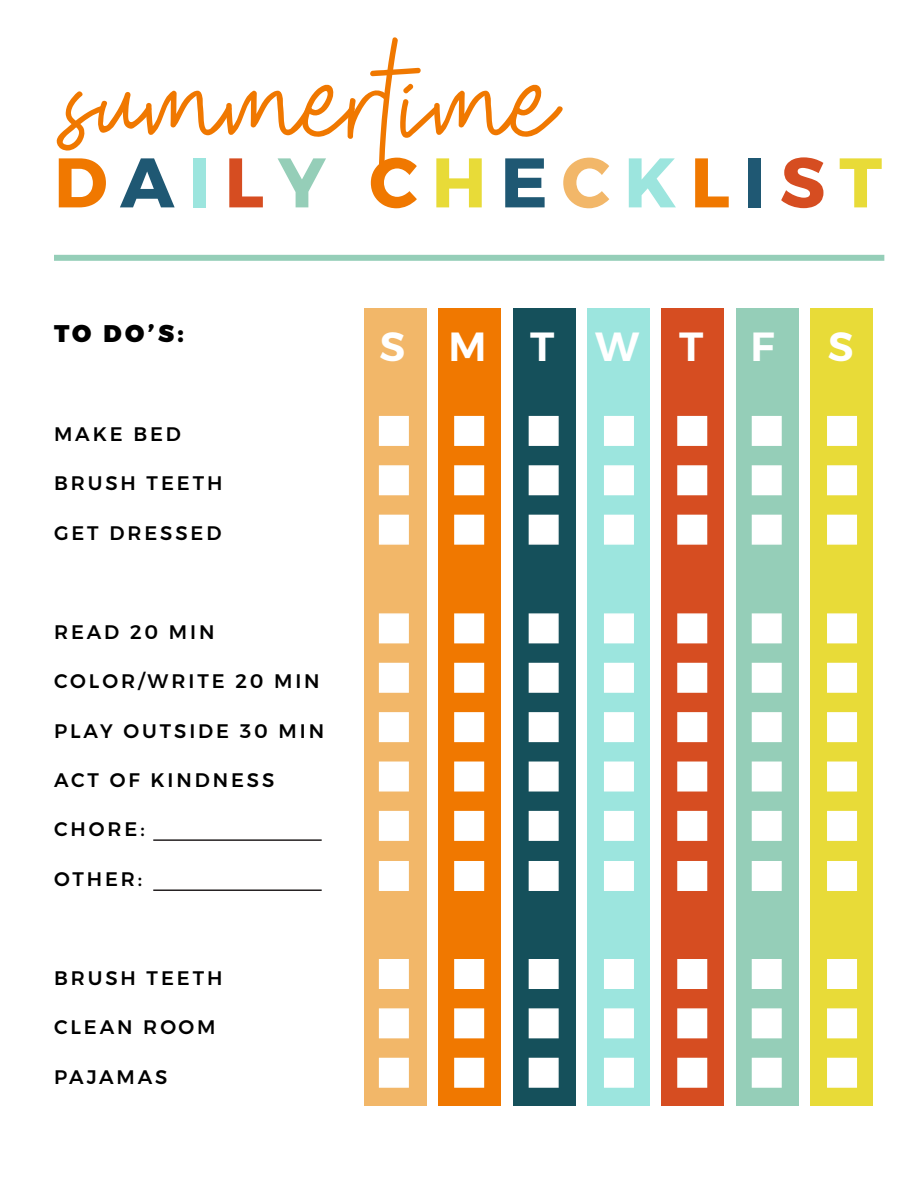
<style>
.page{position:relative;width:918px;height:1188px;background:#fff}
.page>*{position:absolute;margin:0;border:0;box-sizing:border-box;transform-origin:0 0}
.t1{font:208.8px "Shutter Stone Standard";color:#f07800}
.t2{font:700 69.9px "Montserrat";letter-spacing:.2em;color:#f07800}
.t3{font:600 40.5px "Montserrat";color:#fff}
.t4{font:900 24px "Montserrat";color:#000}
.t5{font:500 19.5px "Montserrat";letter-spacing:.15em;color:#000}
.s1{color:#1f5873}
.s2{color:#9ce5de}
.s3{color:#d64d21}
.s4{color:#95ceb8}
.s5{color:#e8db38}
.s6{color:#f2b769}
</style>
<div class="page">
<div style="left:810px;top:308px;width:63px;height:798px;background:#e8db38"></div>
<div style="left:736px;top:308px;width:62px;height:798px;background:#95ceb8"></div>
<div style="left:662px;top:308px;width:62px;height:798px;background:#d64d21"></div>
<div style="left:587px;top:308px;width:63px;height:798px;background:#9ce5de"></div>
<div style="left:513px;top:308px;width:62px;height:798px;background:#15505b"></div>
<div style="left:439px;top:308px;width:62px;height:798px;background:#f07800"></div>
<div style="left:365px;top:308px;width:62px;height:798px;background:#f2b769"></div>
<div style="left:54px;top:255px;width:830px;height:6px;background:#95ceb8"></div>
<div style="left:379px;top:416px;width:30px;height:30px;background:#fff"></div>
<div style="left:379px;top:465px;width:30px;height:30px;background:#fff;border:2px solid #fff"></div>
<div style="left:379px;top:515px;width:30px;height:30px;background:#fff;border:2px solid #fff"></div>
<div style="left:379px;top:613px;width:30px;height:30px;background:#fff;border:2px solid #fff"></div>
<div style="left:379px;top:663px;width:30px;height:30px;background:#fff;border:2px solid #fff"></div>
<div style="left:379px;top:712px;width:30px;height:30px;background:#fff;border:2px solid #fff"></div>
<div style="left:379px;top:762px;width:30px;height:30px;background:#fff;border:2px solid #fff"></div>
<div style="left:379px;top:811px;width:30px;height:30px;background:#fff;border:2px solid #fff"></div>
<div style="left:379px;top:861px;width:30px;height:30px;background:#fff"></div>
<div style="left:379px;top:959px;width:30px;height:30px;background:#fff"></div>
<div style="left:379px;top:1008px;width:30px;height:30px;background:#fff;border:2px solid #fff"></div>
<div style="left:379px;top:1058px;width:30px;height:30px;background:#fff;border:2px solid #fff"></div>
<div style="left:454px;top:416px;width:30px;height:30px;background:#fff;border:2px solid #fff"></div>
<div style="left:454px;top:465px;width:30px;height:30px;background:#fff;border:2px solid #fff"></div>
<div style="left:454px;top:515px;width:30px;height:30px;background:#fff;border:2px solid #fff"></div>
<div style="left:454px;top:613px;width:30px;height:30px;background:#fff;border:2px solid #fff"></div>
<div style="left:454px;top:663px;width:30px;height:30px;background:#fff;border:2px solid #fff"></div>
<div style="left:454px;top:712px;width:30px;height:30px;background:#fff;border:2px solid #fff"></div>
<div style="left:454px;top:762px;width:30px;height:30px;background:#fff;border:2px solid #fff"></div>
<div style="left:454px;top:811px;width:30px;height:30px;background:#fff;border:2px solid #fff"></div>
<div style="left:454px;top:861px;width:30px;height:30px;background:#fff"></div>
<div style="left:454px;top:959px;width:30px;height:30px;background:#fff"></div>
<div style="left:454px;top:1008px;width:30px;height:30px;background:#fff;border:2px solid #fff"></div>
<div style="left:454px;top:1058px;width:30px;height:30px;background:#fff;border:2px solid #fff"></div>
<div style="left:529px;top:416px;width:30px;height:30px;background:#fff;border:2px solid #fff"></div>
<div style="left:529px;top:465px;width:30px;height:30px;background:#fff;border:2px solid #fff"></div>
<div style="left:529px;top:515px;width:30px;height:30px;background:#fff;border:2px solid #fff"></div>
<div style="left:529px;top:613px;width:30px;height:30px;background:#fff;border:2px solid #fff"></div>
<div style="left:529px;top:663px;width:30px;height:30px;background:#fff;border:2px solid #fff"></div>
<div style="left:529px;top:712px;width:30px;height:30px;background:#fff;border:2px solid #fff"></div>
<div style="left:529px;top:762px;width:30px;height:30px;background:#fff;border:2px solid #fff"></div>
<div style="left:529px;top:811px;width:30px;height:30px;background:#fff;border:2px solid #fff"></div>
<div style="left:529px;top:861px;width:30px;height:30px;background:#fff"></div>
<div style="left:529px;top:959px;width:30px;height:30px;background:#fff"></div>
<div style="left:529px;top:1008px;width:30px;height:30px;background:#fff;border:2px solid #fff"></div>
<div style="left:529px;top:1058px;width:30px;height:30px;background:#fff;border:2px solid #fff"></div>
<div style="left:604px;top:416px;width:30px;height:30px;background:#fff"></div>
<div style="left:604px;top:465px;width:30px;height:30px;background:#fff"></div>
<div style="left:604px;top:515px;width:30px;height:30px;background:#fff"></div>
<div style="left:604px;top:613px;width:30px;height:30px;background:#fff"></div>
<div style="left:604px;top:663px;width:30px;height:30px;background:#fff"></div>
<div style="left:604px;top:712px;width:30px;height:30px;background:#fff"></div>
<div style="left:604px;top:762px;width:30px;height:30px;background:#fff"></div>
<div style="left:604px;top:811px;width:30px;height:30px;background:#fff"></div>
<div style="left:604px;top:861px;width:30px;height:30px;background:#fff"></div>
<div style="left:604px;top:959px;width:30px;height:30px;background:#fff"></div>
<div style="left:604px;top:1008px;width:30px;height:30px;background:#fff"></div>
<div style="left:604px;top:1058px;width:30px;height:30px;background:#fff"></div>
<div style="left:677px;top:416px;width:30px;height:30px;background:#fff;border:2px solid #fff"></div>
<div style="left:677px;top:465px;width:30px;height:30px;background:#fff;border:2px solid #fff"></div>
<div style="left:677px;top:515px;width:30px;height:30px;background:#fff;border:2px solid #fff"></div>
<div style="left:677px;top:613px;width:30px;height:30px;background:#fff;border:2px solid #fff"></div>
<div style="left:677px;top:663px;width:30px;height:30px;background:#fff;border:2px solid #fff"></div>
<div style="left:677px;top:712px;width:30px;height:30px;background:#fff;border:2px solid #fff"></div>
<div style="left:677px;top:762px;width:30px;height:30px;background:#fff;border:2px solid #fff"></div>
<div style="left:677px;top:811px;width:30px;height:30px;background:#fff;border:2px solid #fff"></div>
<div style="left:677px;top:861px;width:30px;height:30px;background:#fff"></div>
<div style="left:677px;top:959px;width:30px;height:30px;background:#fff"></div>
<div style="left:677px;top:1008px;width:30px;height:30px;background:#fff;border:2px solid #fff"></div>
<div style="left:677px;top:1058px;width:30px;height:30px;background:#fff;border:2px solid #fff"></div>
<div style="left:752px;top:416px;width:30px;height:30px;background:#fff"></div>
<div style="left:752px;top:465px;width:30px;height:30px;background:#fff;border:2px solid #fff"></div>
<div style="left:752px;top:515px;width:30px;height:30px;background:#fff;border:2px solid #fff"></div>
<div style="left:752px;top:613px;width:30px;height:30px;background:#fff;border:2px solid #fff"></div>
<div style="left:752px;top:663px;width:30px;height:30px;background:#fff;border:2px solid #fff"></div>
<div style="left:752px;top:712px;width:30px;height:30px;background:#fff;border:2px solid #fff"></div>
<div style="left:752px;top:762px;width:30px;height:30px;background:#fff;border:2px solid #fff"></div>
<div style="left:752px;top:811px;width:30px;height:30px;background:#fff;border:2px solid #fff"></div>
<div style="left:752px;top:861px;width:30px;height:30px;background:#fff"></div>
<div style="left:752px;top:959px;width:30px;height:30px;background:#fff"></div>
<div style="left:752px;top:1008px;width:30px;height:30px;background:#fff;border:2px solid #fff"></div>
<div style="left:752px;top:1058px;width:30px;height:30px;background:#fff;border:2px solid #fff"></div>
<div style="left:827px;top:416px;width:30px;height:30px;background:#fff"></div>
<div style="left:827px;top:465px;width:30px;height:30px;background:#fff"></div>
<div style="left:827px;top:515px;width:30px;height:30px;background:#fff"></div>
<div style="left:827px;top:613px;width:30px;height:30px;background:#fff"></div>
<div style="left:827px;top:663px;width:30px;height:30px;background:#fff"></div>
<div style="left:827px;top:712px;width:30px;height:30px;background:#fff"></div>
<div style="left:827px;top:762px;width:30px;height:30px;background:#fff"></div>
<div style="left:827px;top:811px;width:30px;height:30px;background:#fff"></div>
<div style="left:827px;top:861px;width:30px;height:30px;background:#fff"></div>
<div style="left:827px;top:959px;width:30px;height:30px;background:#fff"></div>
<div style="left:827px;top:1008px;width:30px;height:30px;background:#fff"></div>
<div style="left:827px;top:1058px;width:30px;height:30px;background:#fff"></div>
<hr style="left:153px;top:839px;width:169px;height:2px;background:#231f20">
<hr style="left:153px;top:889px;width:169px;height:2px;background:#231f20">
<h1 class="t1" style="left:67px;top:4px;width:492px">summertime</h1>
<h2 class="t2" style="left:54px;top:127px;width:830px">D<span class="s1">A</span><span class="s2">I</span><span class="s3">L</span><span class="s4">Y</span> C<span class="s5">H</span><span class="s1">E</span><span class="s6">C</span><span class="s2">K</span>L<span class="s1">I</span><span class="s3">S</span><span class="s5">T</span></h2>
<p class="t4" style="left:54px;top:313px;width:131px">TO DO’S:</p>
<p class="t5" style="left:54px;top:418px;width:128px">MAKE BED</p>
<p class="t5" style="left:54px;top:468px;width:170px">BRUSH TEETH</p>
<p class="t5" style="left:54px;top:517px;width:169px">GET DRESSED</p>
<p class="t5" style="left:54px;top:616px;width:162px">READ 20 MIN</p>
<p class="t5" style="left:54px;top:666px;width:267px">COLOR/WRITE 20 MIN</p>
<p class="t5" style="left:54px;top:715px;width:272px">PLAY OUTSIDE 30 MIN</p>
<p class="t5" style="left:54px;top:765px;width:222px">ACT OF KINDNESS</p>
<p class="t5" style="left:54px;top:814px;width:92px">CHORE:</p>
<p class="t5" style="left:54px;top:864px;width:90px">OTHER:</p>
<p class="t5" style="left:54px;top:963px;width:170px">BRUSH TEETH</p>
<p class="t5" style="left:54px;top:1012px;width:163px">CLEAN ROOM</p>
<p class="t5" style="left:54px;top:1062px;width:115px">PAJAMAS</p>
<h3 class="t3" style="left:380px;top:314px;width:396px">SM TWT F</h3>
<h3 class="t3" style="left:828px;top:314px;width:27px">S</h3>
</div>
